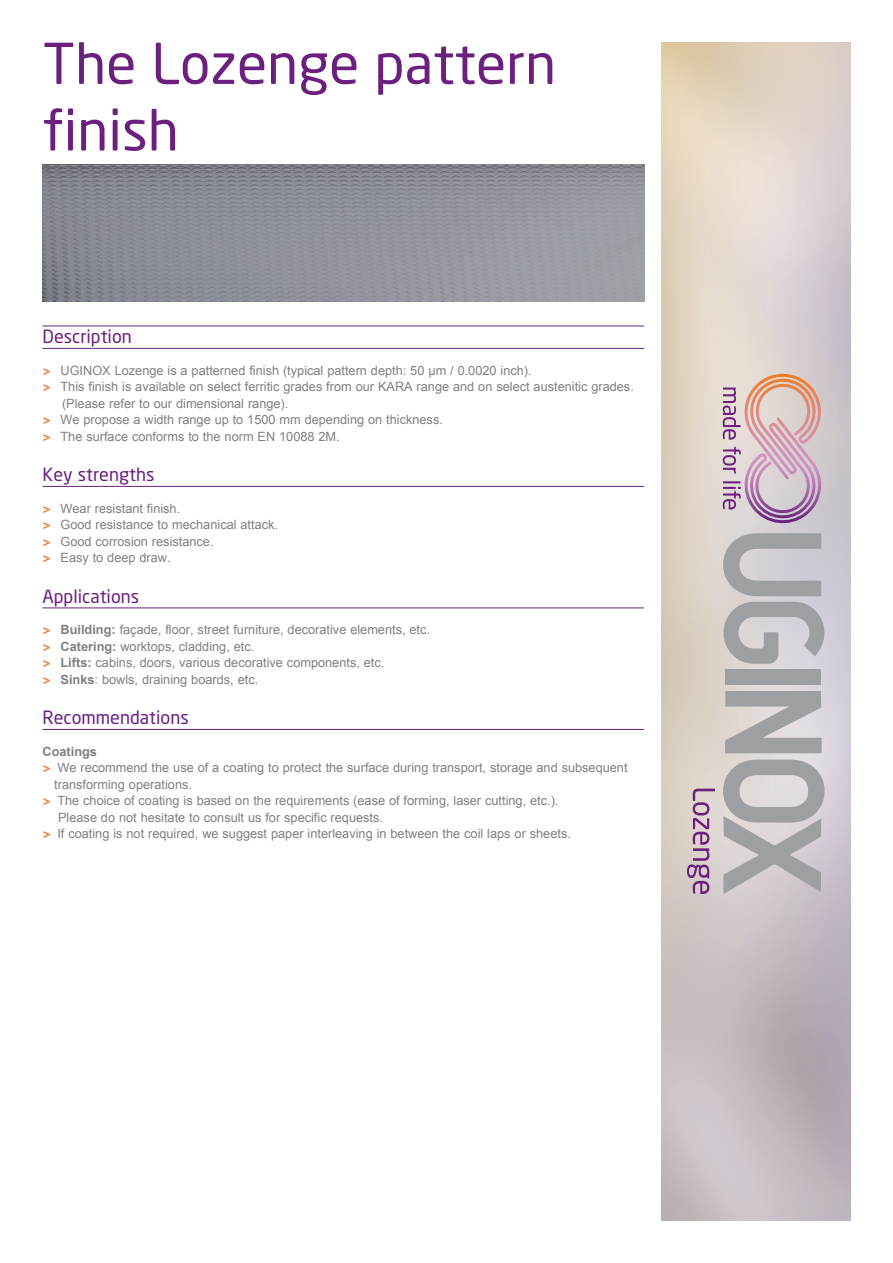
<style>
.page{position:relative;width:893px;height:1263px;background:#fff}
.page>*{position:absolute;margin:0;border:0;box-sizing:border-box;transform-origin:0 0}
.t1{font:55.5px/66.6px "Neo Sans Std";color:#6b1f7e}
.t2{font:18px "Neo Sans Std";color:#6b1f7e}
.t3{font:12.75px/16.5px "Arial";color:#808083}
.t4{font:700 12.75px "Arial";color:#808083}
.s1{font-family:"Foundry Sterling";font-weight:700;color:#f47d31}
.s2{font-weight:700}
</style>
<div class="page">
<hr style="left:43px;top:326px;width:601px;height:1px;background:#6b1f7e">
<hr style="left:43px;top:348px;width:601px;height:1px;background:#6b1f7e">
<hr style="left:43px;top:486px;width:601px;height:1px;background:#6b1f7e">
<hr style="left:43px;top:607px;width:601px;height:1px;background:#6b1f7e">
<hr style="left:43px;top:729px;width:601px;height:1px;background:#6b1f7e">
<div style="left:725px;top:669px;width:96px;height:16px;background:#9d9fa2"></div>
<svg style="left:725px;top:691px;width:97px;height:62px;background:#b3b3b5"></svg>
<svg style="left:723px;top:760px;width:102px;height:134px;background:#bbb9bc"></svg>
<svg style="left:723px;top:372px;width:100px;height:224px;background:#cab7be"></svg>
<svg style="left:687px;top:789px;width:28px;height:105px;background:#c0a6b9"></svg>
<svg style="left:723px;top:602px;width:101px;height:62px;background:#bab9bd"></svg>
<img style="left:43px;top:165px;width:601px;height:137px">
<h1 class="t1" style="left:43px;top:29px;width:515px">The Lozenge pattern finish</h1>
<h2 class="t2" style="left:43px;top:325px;width:91px">Description</h2>
<p class="t3" style="left:43px;top:362px;width:491px"><span class="s1">&gt;</span> UGINOX Lozenge is a patterned finish (typical pattern depth: 50 μm / 0.0020 inch).</p>
<p class="t3" style="left:43px;top:379px;width:593px"><span class="s1">&gt;</span> This finish is available on select ferritic grades from our KARA range and on select austenitic grades.</p>
<p class="t3" style="left:62px;top:395px;width:228px">(Please refer to our dimensional range).</p>
<p class="t3" style="left:43px;top:412px;width:402px"><span class="s1">&gt;</span> We propose a width range up to 1500 mm depending on thickness.</p>
<p class="t3" style="left:43px;top:428px;width:299px"><span class="s1">&gt;</span> The surface conforms to the norm EN 10088 2M.</p>
<h2 class="t2" style="left:43px;top:463px;width:113px">Key strengths</h2>
<p class="t3" style="left:43px;top:500px;width:237px"><span class="s1">&gt;</span> Wear resistant finish.<br><span class="s1">&gt;</span> Good resistance to mechanical attack. <span class="s1">&gt;</span> Good corrosion resistance.<br><span class="s1">&gt;</span> Easy to deep draw.</p>
<h2 class="t2" style="left:43px;top:585px;width:98px">Applications</h2>
<p class="t3" style="left:43px;top:622px;width:389px"><span class="s1">&gt;</span> <span class="s2">Building:</span> façade, floor, street furniture, decorative elements, etc. <span class="s1">&gt;</span> <span class="s2">Catering:</span> worktops, cladding, etc.<br><span class="s1">&gt;</span> <span class="s2">Lifts:</span> cabins, doors, various decorative components, etc.<br><span class="s1">&gt;</span> <span class="s2">Sinks</span>: bowls, draining boards, etc.</p>
<h2 class="t2" style="left:43px;top:706px;width:148px">Recommendations</h2>
<p class="t4" style="left:43px;top:743px;width:56px">Coatings</p>
<p class="t3" style="left:43px;top:760px;width:587px"><span class="s1">&gt;</span> We recommend the use of a coating to protect the surface during transport, storage and subsequent</p>
<p class="t3" style="left:54px;top:776px;width:139px">transforming operations.</p>
<p class="t3" style="left:43px;top:793px;width:517px"><span class="s1">&gt;</span> The choice of coating is based on the requirements (ease of forming, laser cutting, etc.).</p>
<p class="t3" style="left:58px;top:809px;width:326px">Please do not hesitate to consult us for specific requests.</p>
<p class="t3" style="left:43px;top:825px;width:530px"><span class="s1">&gt;</span> If coating is not required, we suggest paper interleaving in between the coil laps or sheets.</p>
</div>
